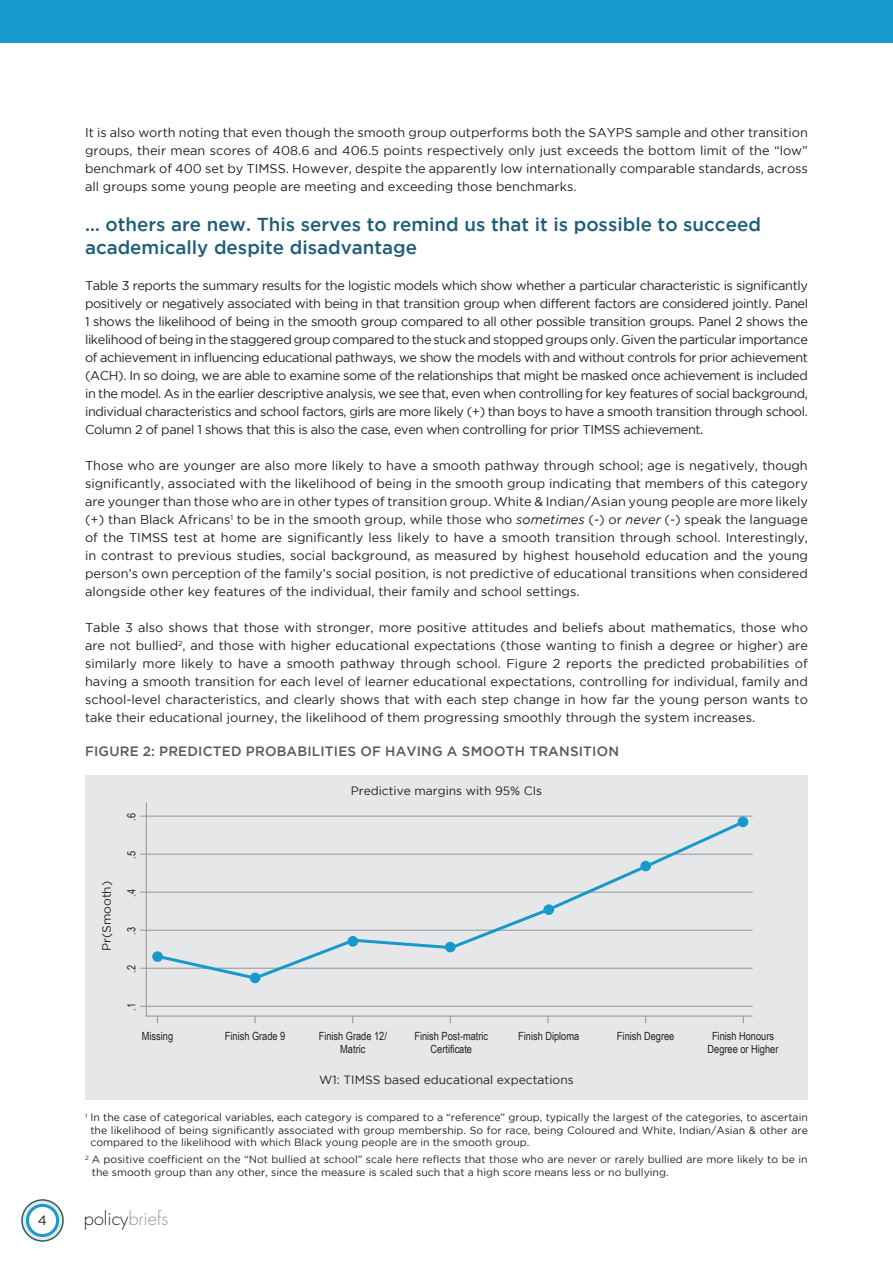
<style>
.page{position:relative;width:893px;height:1263px;background:#fff}
.page>*{position:absolute;margin:0;border:0;box-sizing:border-box;transform-origin:0 0}
.Subhead{font:500 18.75px/22.5px "Gotham";color:#1d5d77}
.t1{font:300 18px "Futura";color:#231f20}
.Figure_heads{font:500 13.5px "Gotham";letter-spacing:.015em;color:#57585a}
.t2{font:13.5px "Gotham";color:#231f20}
.Body_copy{font:12.75px/18px "Gotham";color:#231f20;text-align:justify}
.Body_copy-2{font:12px "Gotham";color:#231f20}
.Subhead-2{font:11.25px/13.5px "Arial Narrow";color:#231f20;text-align:center}
.Notes{font:10.5px/12.6px "Gotham";color:#231f20;text-align:justify}
.s1{font-style:italic}
.s2{color:#939598}
</style>
<div class="page">
<div style="left:0;top:0;width:893px;height:43px;background:#1899cb"></div>
<svg style="left:22px;top:1200px;width:41px;height:41px"></svg>
<div style="left:21px;top:1199px;width:43px;height:43px;border:2px solid #28635a;border-radius:50%"></div>
<div style="left:27px;top:1205px;width:31px;height:30px;background:#fff;border-radius:50%"></div>
<div style="left:26px;top:1204px;width:33px;height:33px;border:3px solid #1899cb;border-radius:50%"></div>
<div style="left:85px;top:775px;width:723px;height:324px;background:#e6e7e9"></div>
<svg style="left:146px;top:802px;width:607px;height:215px"></svg>
<hr style="left:140px;top:816px;width:613px;height:1px;background:#939598">
<hr style="left:140px;top:854px;width:613px;height:1px;background:#939598">
<hr style="left:140px;top:892px;width:613px;height:1px;background:#939598">
<hr style="left:140px;top:930px;width:613px;height:1px;background:#939598">
<hr style="left:140px;top:968px;width:613px;height:1px;background:#939598">
<hr style="left:140px;top:1006px;width:613px;height:1px;background:#939598">
<svg style="left:154px;top:817px;width:594px;height:164px"></svg>
<div style="left:152px;top:951px;width:11px;height:11px;background:#1899cb;border-radius:50%"></div>
<div style="left:250px;top:972px;width:10px;height:11px;background:#1899cb;border-radius:50%"></div>
<div style="left:348px;top:936px;width:10px;height:11px;background:#1899cb;border-radius:50%"></div>
<div style="left:445px;top:942px;width:11px;height:10px;background:#1899cb;border-radius:50%"></div>
<div style="left:543px;top:904px;width:11px;height:11px;background:#1899cb;border-radius:50%"></div>
<div style="left:640px;top:861px;width:11px;height:10px;background:#1899cb;border-radius:50%"></div>
<div style="left:738px;top:816px;width:10px;height:11px;background:#1899cb;border-radius:50%"></div>
<p class="Body_copy" style="left:85px;top:123px;width:724px">It is also worth noting that even though the smooth group outperforms both the SAYPS sample and other transition groups, their mean scores of 408.6 and 406.5 points respectively only just exceeds the bottom limit of the “low” benchmark of 400 set by TIMSS. However, despite the apparently low internationally comparable standards, across all groups some young people are meeting and exceeding those benchmarks.</p>
<p class="Subhead" style="left:85px;top:213px;width:677px">… others are new. This serves to remind us that it is possible to succeed academically despite disadvantage</p>
<p class="Body_copy" style="left:85px;top:276px;width:724px">Table 3 reports the summary results for the logistic models which show whether a particular characteristic is significantly positively or negatively associated with being in that transition group when different factors are considered jointly. Panel 1 shows the likelihood of being in the smooth group compared to all other possible transition groups. Panel 2 shows the likelihood of being in the staggered group compared to the stuck and stopped groups only. Given the particular importance of achievement in influencing educational pathways, we show the models with and without controls for prior achievement (ACH). In so doing, we are able to examine some of the relationships that might be masked once achievement is included in the model. As in the earlier descriptive analysis, we see that, even when controlling for key features of social background, individual characteristics and school factors, girls are more likely (+) than boys to have a smooth transition through school.<br>Column 2 of panel 1 shows that this is also the case, even when controlling for prior TIMSS achievement.</p>
<p class="Body_copy" style="left:85px;top:456px;width:724px">Those who are younger are also more likely to have a smooth pathway through school; age is negatively, though significantly, associated with the likelihood of being in the smooth group indicating that members of this category are younger than those who are in other types of transition group. White &amp; Indian/Asian young people are more likely (+) than Black Africans<sup>1</sup> to be in the smooth group, while those who <span class="s1">sometimes</span> (-) or <span class="s1">never</span> (-) speak the language of the TIMSS test at home are significantly less likely to have a smooth transition through school. Interestingly, in contrast to previous studies, social background, as measured by highest household education and the young person’s own perception of the family’s social position, is not predictive of educational transitions when considered alongside other key features of the individual, their family and school settings.</p>
<p class="Body_copy" style="left:85px;top:618px;width:724px">Table 3 also shows that those with stronger, more positive attitudes and beliefs about mathematics, those who are not bullied<sup>2</sup>, and those with higher educational expectations (those wanting to finish a degree or higher) are similarly more likely to have a smooth pathway through school. Figure 2 reports the predicted probabilities of having a smooth transition for each level of learner educational expectations, controlling for individual, family and school-level characteristics, and clearly shows that with each step change in how far the young person wants to take their educational journey, the likelihood of them progressing smoothly through the system increases.</p>
<p class="Figure_heads" style="left:85px;top:744px;width:535px">FIGURE 2: PREDICTED PROBABILITIES OF HAVING A SMOOTH TRANSITION</p>
<p class="Body_copy-2" style="left:100px;top:951px;width:72px;rotate:-90deg">Pr(Smooth)</p>
<p class="Subhead-2" style="left:124px;top:820px;width:9px;rotate:-90deg">.6</p>
<p class="Subhead-2" style="left:124px;top:859px;width:9px;rotate:-90deg">.5</p>
<p class="Subhead-2" style="left:124px;top:897px;width:9px;rotate:-90deg">.4</p>
<p class="Subhead-2" style="left:124px;top:935px;width:9px;rotate:-90deg">.3</p>
<p class="Subhead-2" style="left:124px;top:973px;width:9px;rotate:-90deg">.2</p>
<p class="Subhead-2" style="left:124px;top:1011px;width:9px;rotate:-90deg">.1</p>
<p class="Subhead-2" style="left:142px;top:1029px;width:33px">Missing</p>
<p class="Body_copy-2" style="left:351px;top:784px;width:193px">Predictive margins with 95% CIs</p>
<p class="Subhead-2" style="left:225px;top:1029px;width:62px">Finish Grade 9</p>
<p class="Subhead-2" style="left:319px;top:1029px;width:70px">Finish Grade 12/</p>
<p class="Subhead-2" style="left:340px;top:1042px;width:27px">Matric</p>
<p class="Subhead-2" style="left:414px;top:1029px;width:75px">Finish Post-matric</p>
<p class="Subhead-2" style="left:431px;top:1042px;width:43px">Certificate</p>
<p class="Subhead-2" style="left:518px;top:1029px;width:62px">Finish Diploma</p>
<p class="Subhead-2" style="left:617px;top:1029px;width:59px">Finish Degree</p>
<p class="Subhead-2" style="left:708px;top:1029px;width:72px">Finish Honours<br>Degree or Higher</p>
<p class="Body_copy-2" style="left:319px;top:1073px;width:256px">W1: TIMSS based educational expectations</p>
<p class="Notes" style="left:90px;top:1111px;width:719px;text-indent:-5px"><sup>1</sup> In the case of categorical variables, each category is compared to a “reference” group, typically the largest of the categories, to ascertain the likelihood of being significantly associated with group membership. So for race, being Coloured and White, Indian/Asian &amp; other are compared to the likelihood with which Black young people are in the smooth group.</p>
<p class="Notes" style="left:92px;top:1153px;width:717px;text-indent:-7px"><sup>2</sup> A positive coefficient on the “Not bullied at school” scale here reflects that those who are never or rarely bullied are more likely to be in the smooth group than any other, since the measure is scaled such that a high score means less or no bullying.</p>
<p class="t2" style="left:38px;top:1212px;width:11px">4</p>
<h2 class="t1" style="left:84px;top:1207px;width:86px">policy<span class="s2">briefs</span></h2>
</div>
